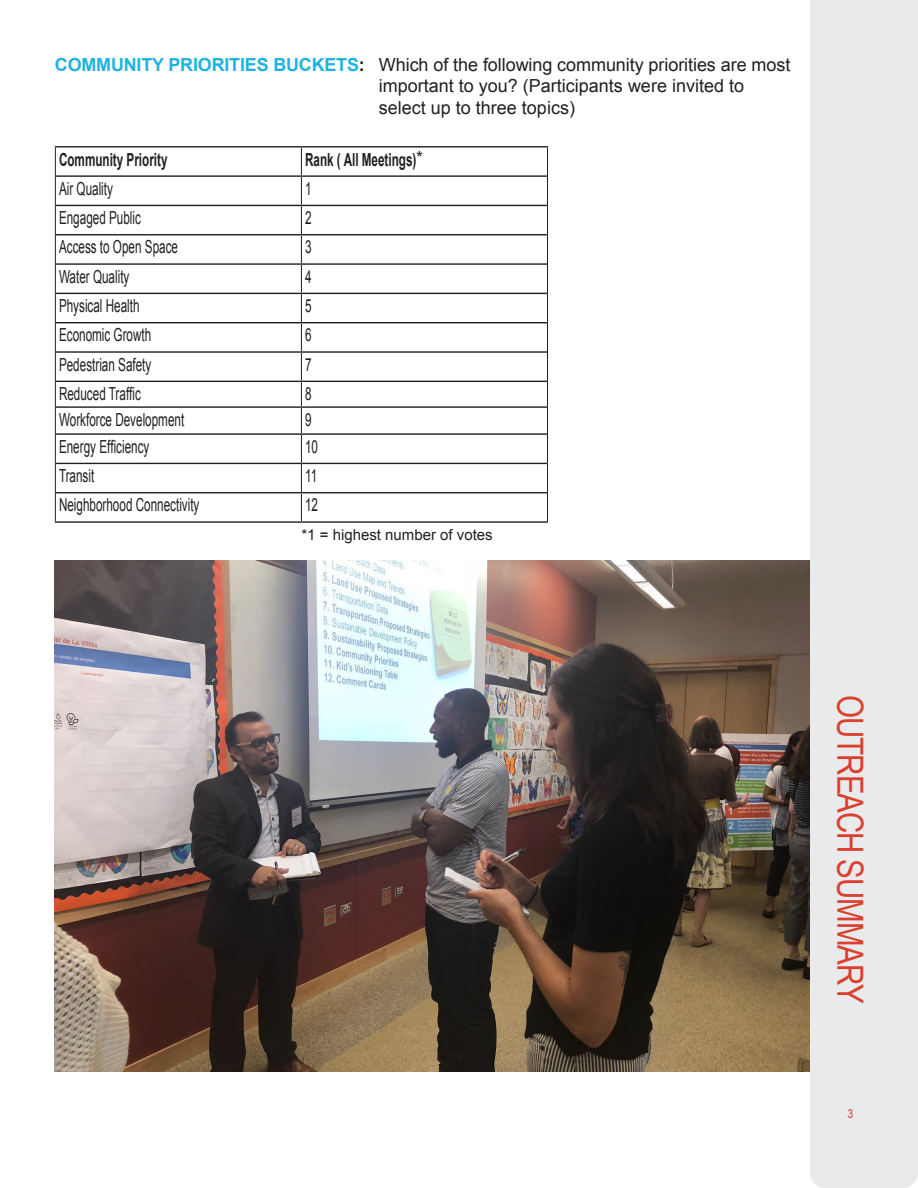
<style>
.page{position:relative;width:918px;height:1188px;background:#fff}
.page>*{position:absolute;margin:0;border:0;box-sizing:border-box;transform-origin:0 0}
.t1{font:36px "Arial Narrow";letter-spacing:-.03em;color:#db3f2d}
.t2{font:18px "Arial";color:#231f20;scale:.65 1}
.t3{font:18px/21.6px "Arial";color:#231f20}
.t4{font:700 18px "Arial";color:#231f20;scale:.65 1}
.t5{font:15px "Arial";color:#231f20}
.t6{font:12px "Arial Narrow";color:#db3f2d}
.s1{font-weight:700;color:#1fb3e0}
.s2{font-weight:700}
.s3{font-weight:400}
</style>
<div class="page">
<div style="left:810px;top:0;width:108px;height:1188px;background:#e9eaeb"></div>
<div style="left:810px;top:23px;width:81px;height:375px;background:#e9eaeb"></div>
<hr style="left:55px;top:146px;width:246px;height:2px;background:#231f20">
<hr style="left:301px;top:146px;width:247px;height:2px;background:#231f20">
<hr style="left:56px;top:175px;width:245px;height:2px;background:#231f20">
<hr style="left:301px;top:175px;width:246px;height:2px;background:#231f20">
<hr style="left:56px;top:205px;width:245px;height:1px;background:#231f20">
<hr style="left:301px;top:205px;width:246px;height:1px;background:#231f20">
<hr style="left:56px;top:234px;width:245px;height:1px;background:#231f20">
<hr style="left:301px;top:234px;width:246px;height:1px;background:#231f20">
<hr style="left:56px;top:263px;width:245px;height:2px;background:#231f20">
<hr style="left:301px;top:263px;width:246px;height:2px;background:#231f20">
<hr style="left:56px;top:293px;width:245px;height:1px;background:#231f20">
<hr style="left:301px;top:293px;width:246px;height:1px;background:#231f20">
<hr style="left:56px;top:322px;width:245px;height:1px;background:#231f20">
<hr style="left:301px;top:322px;width:246px;height:1px;background:#231f20">
<hr style="left:56px;top:351px;width:245px;height:2px;background:#231f20">
<hr style="left:301px;top:351px;width:246px;height:2px;background:#231f20">
<hr style="left:56px;top:381px;width:245px;height:1px;background:#231f20">
<hr style="left:301px;top:381px;width:246px;height:1px;background:#231f20">
<hr style="left:56px;top:406px;width:245px;height:2px;background:#231f20">
<hr style="left:301px;top:406px;width:246px;height:2px;background:#231f20">
<hr style="left:56px;top:433px;width:245px;height:2px;background:#231f20">
<hr style="left:301px;top:433px;width:246px;height:2px;background:#231f20">
<hr style="left:56px;top:463px;width:245px;height:1px;background:#231f20">
<hr style="left:301px;top:463px;width:246px;height:1px;background:#231f20">
<hr style="left:56px;top:492px;width:245px;height:1px;background:#231f20">
<hr style="left:301px;top:492px;width:246px;height:1px;background:#231f20">
<hr style="left:55px;top:521px;width:246px;height:2px;background:#231f20">
<hr style="left:301px;top:521px;width:247px;height:2px;background:#231f20">
<svg style="left:55px;top:148px;width:1px;height:57px"></svg>
<svg style="left:547px;top:148px;width:1px;height:57px"></svg>
<hr style="left:55px;top:205px;width:1px;height:30px;background:#231f20">
<hr style="left:547px;top:205px;width:1px;height:30px;background:#231f20">
<svg style="left:55px;top:235px;width:1px;height:58px"></svg>
<svg style="left:547px;top:235px;width:1px;height:58px"></svg>
<hr style="left:55px;top:293px;width:1px;height:30px;background:#231f20">
<hr style="left:547px;top:293px;width:1px;height:30px;background:#231f20">
<svg style="left:55px;top:323px;width:1px;height:140px"></svg>
<svg style="left:547px;top:323px;width:1px;height:140px"></svg>
<hr style="left:55px;top:463px;width:1px;height:30px;background:#231f20">
<hr style="left:547px;top:463px;width:1px;height:30px;background:#231f20">
<svg style="left:55px;top:493px;width:1px;height:28px"></svg>
<svg style="left:301px;top:148px;width:1px;height:373px"></svg>
<svg style="left:547px;top:493px;width:1px;height:28px"></svg>
<img style="left:55px;top:561px;width:755px;height:511px">
<p class="t3" style="left:379px;top:54px;width:413px;text-indent:-324px"><span class="s1">COMMUNITY PRIORITIES BUCKETS</span><span class="s2">:</span> Which of the following community priorities are most important to you? (Participants were invited to select up to three topics)</p>
<p class="t4" style="left:59px;top:147px;width:169px">Community Priority</p>
<p class="t4" style="left:305px;top:147px;width:183px">Rank ( All Meetings)<span class="s3">*</span></p>
<p class="t2" style="left:59px;top:177px;width:85px">Air Quality</p>
<p class="t2" style="left:305px;top:177px;width:12px">1</p>
<p class="t2" style="left:59px;top:206px;width:128px">Engaged Public</p>
<p class="t2" style="left:305px;top:206px;width:12px">2</p>
<p class="t2" style="left:59px;top:235px;width:185px">Access to Open Space</p>
<p class="t2" style="left:305px;top:235px;width:12px">3</p>
<p class="t2" style="left:59px;top:265px;width:110px">Water Quality</p>
<p class="t2" style="left:305px;top:265px;width:12px">4</p>
<p class="t2" style="left:59px;top:294px;width:126px">Physical Health</p>
<p class="t2" style="left:305px;top:294px;width:12px">5</p>
<p class="t2" style="left:59px;top:323px;width:144px">Economic Growth</p>
<p class="t2" style="left:305px;top:323px;width:12px">6</p>
<p class="t2" style="left:59px;top:353px;width:144px">Pedestrian Safety</p>
<p class="t2" style="left:305px;top:353px;width:12px">7</p>
<p class="t2" style="left:59px;top:382px;width:128px">Reduced Traffic</p>
<p class="t2" style="left:305px;top:382px;width:12px">8</p>
<p class="t2" style="left:59px;top:408px;width:194px">Workforce Development</p>
<p class="t2" style="left:305px;top:408px;width:12px">9</p>
<p class="t2" style="left:59px;top:435px;width:141px">Energy Efficiency</p>
<p class="t2" style="left:305px;top:435px;width:22px">10</p>
<p class="t2" style="left:59px;top:464px;width:56px">Transit</p>
<p class="t2" style="left:305px;top:464px;width:20px">11</p>
<p class="t2" style="left:59px;top:493px;width:218px">Neighborhood Connectivity</p>
<p class="t2" style="left:305px;top:493px;width:22px">12</p>
<p class="t5" style="left:301px;top:524px;width:193px">*1 = highest number of votes</p>
<h1 class="t1" style="left:876px;top:695px;width:310px;rotate:90deg">OUTREACH SUMMARY</h1>
<p class="t6" style="left:848px;top:1105px;width:7px">3</p>
</div>
